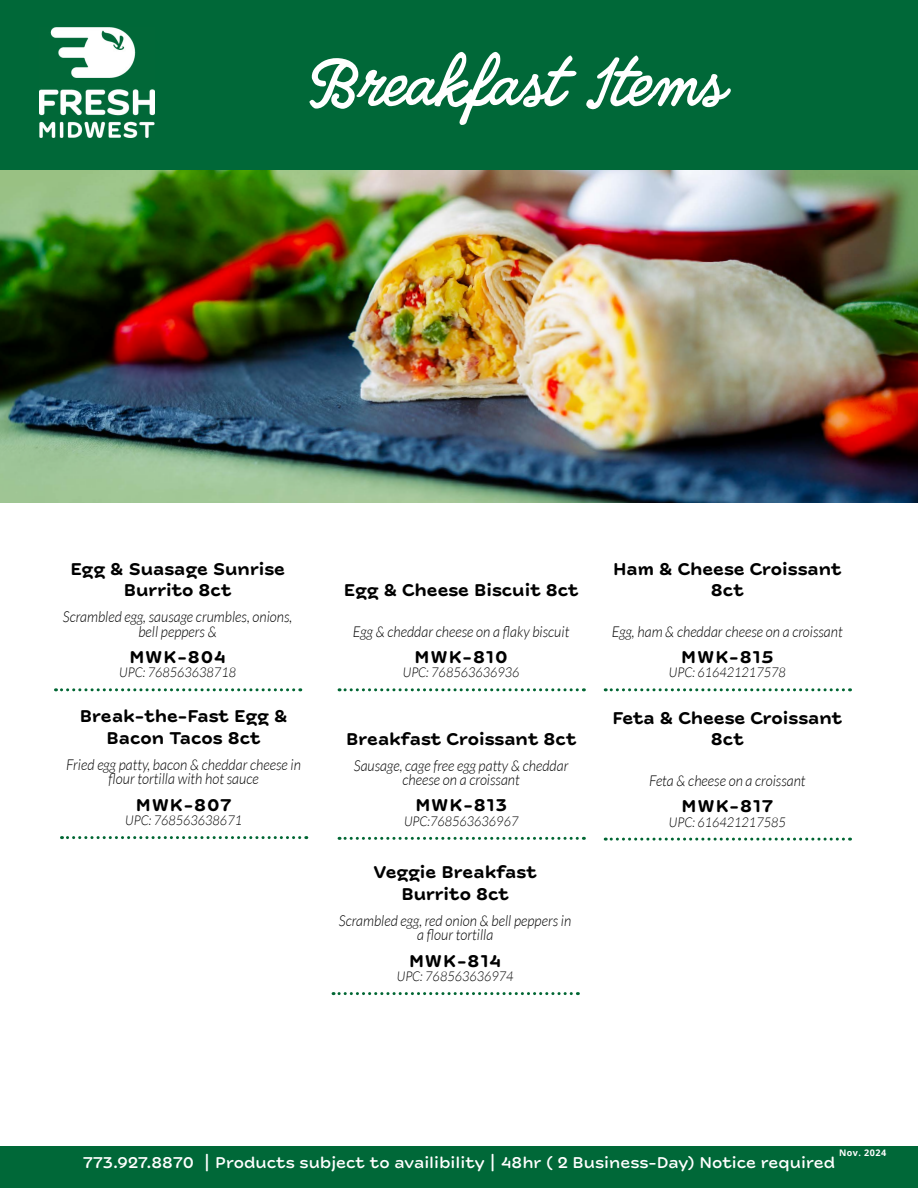
<style>
.page{position:relative;width:918px;height:1188px;background:#fff}
.page>*{position:absolute;margin:0;border:0;box-sizing:border-box;transform-origin:0 0}
.t1{font:57px "Quimby Gubernatorial";color:#fff}
.t2{font:700 18px/21.6px "New Farm";color:#000;text-align:center}
.t3{font:500 16.5px "New Farm";color:#fff}
.t4{font:italic 300 15px/14.4px "Lato";color:#000;text-align:center;scale:.94 1}
.t5{font:italic 300 13.5px "Lato";color:#000;scale:.94 1}
.t6{font:9px "Open Sans";letter-spacing:.05em;color:#fff}
</style>
<div class="page">
<div style="left:0;top:0;width:918px;height:171px;background:#006838"></div>
<img style="left:40px;top:27px;width:114px;height:111px">
<img style="left:0;top:171px;width:918px;height:331px">
<svg style="left:56px;top:688px;width:245px;height:3px"></svg>
<svg style="left:62px;top:836px;width:245px;height:3px"></svg>
<svg style="left:339px;top:688px;width:245px;height:3px"></svg>
<svg style="left:339px;top:837px;width:245px;height:3px"></svg>
<svg style="left:333px;top:992px;width:245px;height:3px"></svg>
<svg style="left:605px;top:688px;width:246px;height:3px"></svg>
<svg style="left:605px;top:838px;width:246px;height:3px"></svg>
<div style="left:0;top:1146px;width:918px;height:42px;background:#006838"></div>
<h1 class="t1" style="left:309px;top:51px;width:415px">Breakfast Items</h1>
<p class="t2" style="left:70px;top:558px;width:216px">Egg &amp; Suasage Sunrise<br>Burrito 8ct</p>
<p class="t4" style="left:63px;top:610px;width:246px">Scrambled egg, sausage crumbles, onions, bell peppers &amp;</p>
<p class="t2" style="left:129px;top:647px;width:98px">MWK-804</p>
<p class="t5" style="left:119px;top:665px;width:126px">UPC: 768563638718</p>
<p class="t2" style="left:80px;top:706px;width:209px">Break-the-Fast Egg &amp;<br>Bacon Tacos 8ct</p>
<p class="t4" style="left:66px;top:758px;width:251px">Fried egg patty, bacon &amp; cheddar cheese in flour tortilla with hot sauce</p>
<p class="t2" style="left:136px;top:795px;width:97px">MWK-807</p>
<p class="t5" style="left:125px;top:813px;width:126px">UPC: 768563638671</p>
<p class="t2" style="left:344px;top:580px;width:236px">Egg &amp; Cheese Biscuit 8ct</p>
<p class="t4" style="left:353px;top:625px;width:232px">Egg &amp; cheddar cheese on a flaky biscuit</p>
<p class="t2" style="left:415px;top:647px;width:95px">MWK-810</p>
<p class="t5" style="left:403px;top:665px;width:126px">UPC: 768563636936</p>
<p class="t2" style="left:346px;top:729px;width:232px">Breakfast Croissant 8ct</p>
<p class="t4" style="left:354px;top:759px;width:230px">Sausage, cage free egg patty &amp; cheddar cheese on a croissant</p>
<p class="t2" style="left:415px;top:795px;width:93px">MWK-813</p>
<p class="t5" style="left:404px;top:814px;width:123px">UPC:768563636967</p>
<p class="t2" style="left:374px;top:862px;width:165px">Veggie Breakfast<br>Burrito 8ct</p>
<p class="t4" style="left:339px;top:914px;width:249px">Scrambled egg, red onion &amp; bell peppers in a flour tortilla</p>
<p class="t2" style="left:409px;top:951px;width:94px">MWK-814</p>
<p class="t5" style="left:397px;top:969px;width:126px">UPC: 768563636974</p>
<p class="t2" style="left:613px;top:558px;width:230px">Ham &amp; Cheese Croissant<br>8ct</p>
<p class="t4" style="left:612px;top:625px;width:247px">Egg, ham &amp; cheddar cheese on a croissant</p>
<p class="t2" style="left:681px;top:647px;width:94px">MWK-815</p>
<p class="t5" style="left:669px;top:665px;width:126px">UPC: 616421217578</p>
<p class="t2" style="left:612px;top:708px;width:231px">Feta &amp; Cheese Croissant<br>8ct</p>
<p class="t4" style="left:649px;top:774px;width:168px">Feta &amp; cheese on a croissant</p>
<p class="t2" style="left:682px;top:796px;width:93px">MWK-817</p>
<p class="t5" style="left:669px;top:815px;width:126px">UPC: 616421217585</p>
<p class="t6" style="left:839px;top:1146px;width:49px">Nov. 2024</p>
<p class="t3" style="left:83px;top:1152px;width:754px">773.927.8870 | Products subject to availibility | 48hr ( 2 Business-Day) Notice required</p>
</div>
